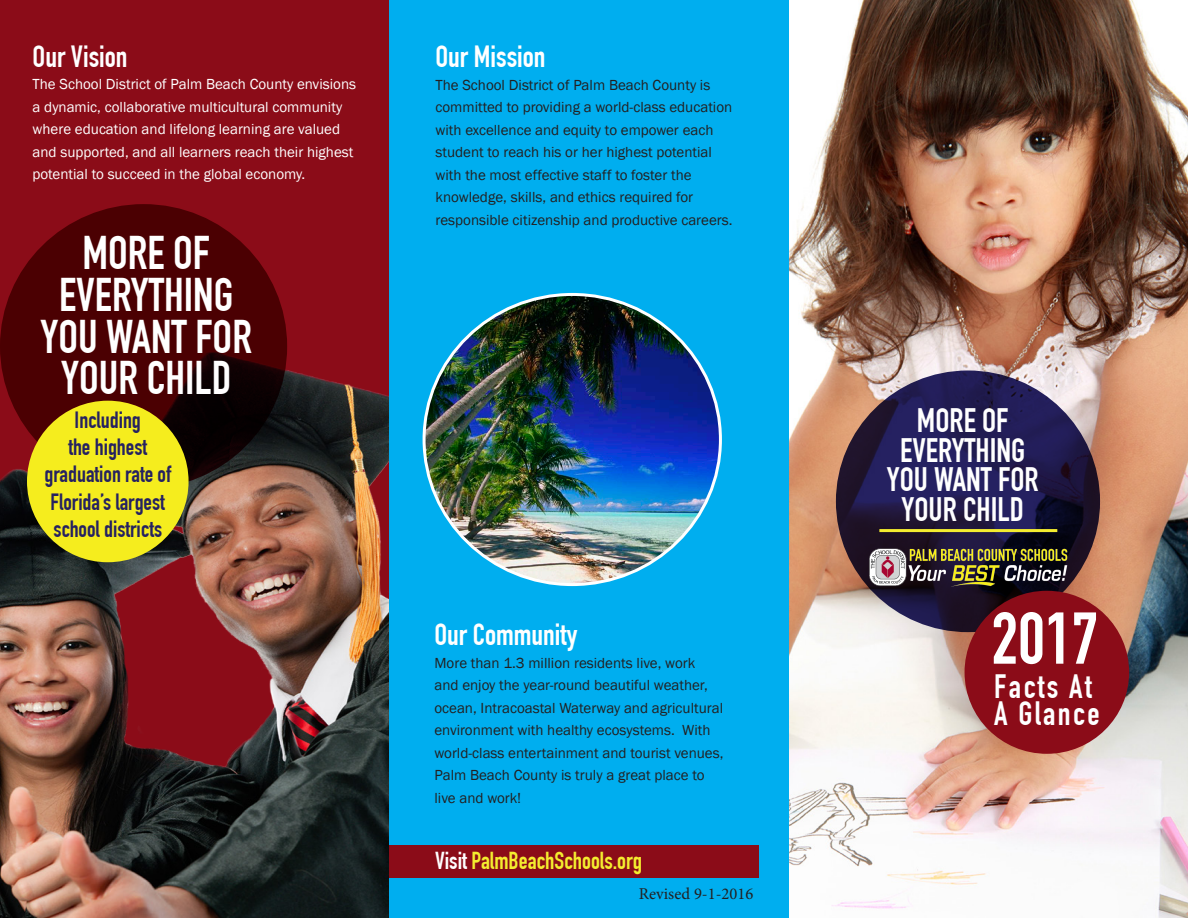
<style>
.page{position:relative;width:1188px;height:918px;background:#fff}
.page>*{position:absolute;margin:0;border:0;box-sizing:border-box;transform-origin:0 0}
.t1{font:700 72px "DIN Condensed";color:#fff}
.t2{font:700 46.2px/41.5px "DIN Condensed";color:#fff;text-align:center}
.t3{font:700 33.15px/29.8px "DIN Condensed";color:#fff;text-align:center}
.t4{font:700 33px "DIN Condensed";letter-spacing:.07em;color:#fff}
.t5{font:700 30px "DIN Condensed";color:#fff}
.t6{font:700 24px "DIN Condensed";color:#f4ed2f}
.t7{font:700 22.95px/27.2px "DIN Condensed";color:#252161;text-align:center}
.t8{font:16.5px "Minion Pro";letter-spacing:.005em;color:#231f20}
.t9{font:15px/22.5px "Franklin Gothic";color:#231f20}
.t10{font:15px/22.5px "Franklin Gothic";color:#fff}
.s1{color:#fff}
</style>
<div class="page">
<img style="left:788px;top:0;width:400px;height:918px">
<svg style="left:836px;top:370px;width:264px;height:262px"></svg>
<img style="left:866px;top:546px;width:204px;height:41px">
<hr style="left:879px;top:529px;width:178px;height:3px;background:#f4ed2f">
<img style="left:0;top:0;width:389px;height:918px">
<svg style="left:0;top:204px;width:287px;height:285px;fill:#4b0002"></svg>
<div style="left:27px;top:401px;width:162px;height:161px;background:#f5ed1e;border-radius:50%"></div>
<div style="left:389px;top:0;width:399px;height:918px;background:#00aeef"></div>
<img style="left:424px;top:294px;width:296px;height:291px">
<div style="left:389px;top:845px;width:370px;height:33px;background:#8b0c18"></div>
<div style="left:965px;top:591px;width:164px;height:163px;background:#8b0c18;border-radius:50%"></div>
<p class="t5" style="left:33px;top:39px;width:97px">Our Vision</p>
<p class="t10" style="left:33px;top:73px;width:325px">The School District of Palm Beach County envisions a dynamic, collaborative multicultural community where education and lifelong learning are valued and supported, and all learners reach their highest potential to succeed in the global economy.</p>
<p class="t2" style="left:40px;top:233px;width:213px">MORE OF<br>EVERYTHING<br>YOU WANT FOR<br>YOUR CHILD</p>
<p class="t7" style="left:44px;top:406px;width:128px">Including<br>the highest graduation rate of<br>Florida’s largest school districts</p>
<p class="t5" style="left:436px;top:39px;width:112px">Our Mission</p>
<p class="t9" style="left:436px;top:74px;width:299px">The School District of Palm Beach County is committed to providing a world-class education with excellence and equity to empower each student to reach his or her highest potential with the most effective staff to foster the knowledge, skills, and ethics required for responsible citizenship and productive careers.</p>
<p class="t5" style="left:434px;top:617px;width:144px">Our Community</p>
<p class="t9" style="left:434px;top:652px;width:291px">More than 1.3 million residents live, work<br>and enjoy the year-round beautiful weather, ocean, Intracoastal Waterway and agricultural environment with healthy ecosystems. With world-class entertainment and tourist venues, Palm Beach County is truly a great place to live and work!</p>
<p class="t6" style="left:435px;top:846px;width:209px"><span class="s1">Visit</span> PalmBeachSchools.org</p>
<p class="t8" style="left:639px;top:883px;width:116px">Revised 9-1-2016</p>
<p class="t3" style="left:887px;top:405px;width:153px">MORE OF<br>EVERYTHING<br>YOU WANT FOR<br>YOUR CHILD</p>
<p class="t1" style="left:991px;top:596px;width:109px">2017</p>
<p class="t4" style="left:994px;top:667px;width:99px">Facts At</p>
<p class="t4" style="left:994px;top:694px;width:107px">A Glance</p>
</div>
